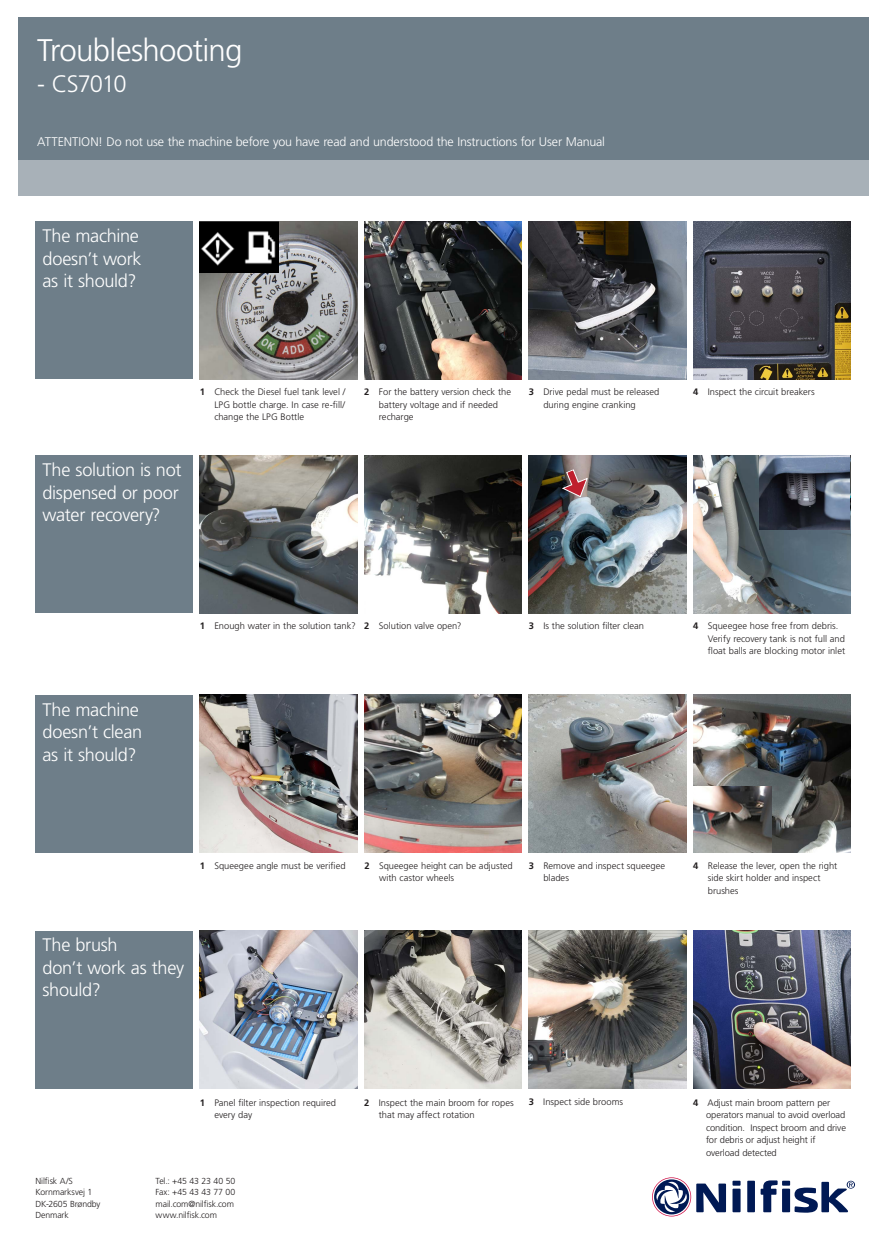
<style>
.page{position:relative;width:886px;height:1241px;background:#fff}
.page>*{position:absolute;margin:0;border:0;box-sizing:border-box;transform-origin:0 0}
.t1{font:300 31.25px "Frutiger LT Std";letter-spacing:-.025em;color:#fff}
.t2{font:300 23.75px "Frutiger LT Std";letter-spacing:-.05em;color:#fff}
.N_Quotes_29_36_Negat{font:300 18.12px/22.5px "Frutiger LT Std";letter-spacing:-.015em;color:#fff}
.N_Body_text_15_20{font:300 12.5px "Frutiger LT Std";letter-spacing:-.015em;color:#fff}
.N_Body_text_15_20-2{font:300 9.38px/12.5px "Frutiger LT Std";color:#231f20}
.t3{font:300 8.75px/11.2px "Frutiger LT Std";letter-spacing:-.015em;color:#231f20}
.s1{font-weight:700}
</style>
<div class="page">
<div style="left:18px;top:18px;width:850px;height:142px;background:#6e7e89"></div>
<div style="left:18px;top:160px;width:850px;height:36px;background:#a8b1b8"></div>
<div style="left:747px;top:1180px;width:8px;height:31px;background:#001954"></div>
<div style="left:732px;top:1188px;width:8px;height:23px;background:#001954"></div>
<div style="left:782px;top:1188px;width:8px;height:23px;background:#001954"></div>
<div style="left:732px;top:1180px;width:8px;height:5px;background:#001954"></div>
<div style="left:782px;top:1180px;width:8px;height:5px;background:#001954"></div>
<svg style="left:760px;top:1180px;width:17px;height:31px"></svg>
<svg style="left:652px;top:1177px;width:74px;height:39px"></svg>
<svg style="left:794px;top:1180px;width:61px;height:32px"></svg>
<img style="left:200px;top:221px;width:157px;height:158px">
<img style="left:364px;top:221px;width:158px;height:158px">
<img style="left:529px;top:221px;width:157px;height:158px">
<img style="left:693px;top:221px;width:157px;height:158px">
<div style="left:35px;top:221px;width:158px;height:158px;background:#6e7e89"></div>
<div style="left:35px;top:455px;width:158px;height:158px;background:#6e7e89"></div>
<div style="left:35px;top:694px;width:158px;height:158px;background:#6e7e89"></div>
<div style="left:35px;top:930px;width:158px;height:158px;background:#6e7e89"></div>
<img style="left:200px;top:455px;width:157px;height:158px">
<img style="left:364px;top:455px;width:158px;height:158px">
<img style="left:529px;top:455px;width:157px;height:158px">
<img style="left:693px;top:455px;width:157px;height:158px">
<img style="left:693px;top:694px;width:157px;height:158px">
<img style="left:200px;top:694px;width:157px;height:158px">
<img style="left:364px;top:694px;width:158px;height:158px">
<img style="left:529px;top:694px;width:157px;height:158px">
<img style="left:200px;top:930px;width:157px;height:158px">
<img style="left:364px;top:930px;width:158px;height:158px">
<img style="left:529px;top:930px;width:157px;height:158px">
<img style="left:693px;top:930px;width:157px;height:158px">
<svg style="left:561px;top:468px;width:28px;height:30px"></svg>
<img style="left:200px;top:221px;width:78px;height:51px">
<img style="left:693px;top:786px;width:79px;height:66px">
<img style="left:759px;top:455px;width:91px;height:74px">
<p class="t1" style="left:37px;top:32px;width:207px">Troubleshooting</p>
<p class="t2" style="left:37px;top:70px;width:91px">- CS7010</p>
<p class="N_Body_text_15_20" style="left:37px;top:134px;width:569px">ATTENTION! Do not use the machine before you have read and understood the Instructions for User Manual</p>
<p class="N_Quotes_29_36_Negat" style="left:43px;top:225px;width:101px">The machine doesn’t work as it should?</p>
<p class="N_Quotes_29_36_Negat" style="left:43px;top:459px;width:140px">The solution is not dispensed or poor water recovery?</p>
<p class="N_Body_text_15_20-2" style="left:214px;top:386px;width:133px;text-align:justify;text-indent:-15px"><span class="s1">1</span> Check the Diesel fuel tank level / LPG bottle charge. In case re-fill/ change the LPG Bottle</p>
<p class="N_Body_text_15_20-2" style="left:379px;top:386px;width:134px;text-indent:-15px"><span class="s1">2</span> For the battery version check the battery voltage and if needed recharge</p>
<p class="N_Body_text_15_20-2" style="left:543px;top:386px;width:117px;text-indent:-15px"><span class="s1">3</span> Drive pedal must be released during engine cranking</p>
<p class="N_Body_text_15_20-2" style="left:693px;top:386px;width:123px"><span class="s1">4</span> Inspect the circuit breakers</p>
<p class="N_Quotes_29_36_Negat" style="left:43px;top:698px;width:101px">The machine doesn’t clean as it should?</p>
<p class="N_Body_text_15_20-2" style="left:200px;top:620px;width:157px"><span class="s1">1</span> Enough water in the solution tank?</p>
<p class="N_Body_text_15_20-2" style="left:364px;top:620px;width:99px"><span class="s1">2</span> Solution valve open?</p>
<p class="N_Body_text_15_20-2" style="left:529px;top:620px;width:117px"><span class="s1">3</span> Is the solution filter clean</p>
<p class="N_Body_text_15_20-2" style="left:708px;top:620px;width:139px;text-indent:-15px"><span class="s1">4</span> Squeegee hose free from debris.<br>Verify recovery tank is not full and float balls are blocking motor inlet</p>
<p class="N_Body_text_15_20-2" style="left:200px;top:859px;width:147px"><span class="s1">1</span> Squeegee angle must be verified</p>
<p class="N_Body_text_15_20-2" style="left:379px;top:859px;width:135px;text-indent:-15px"><span class="s1">2</span> Squeegee height can be adjusted with castor wheels</p>
<p class="N_Body_text_15_20-2" style="left:543px;top:859px;width:123px;text-indent:-15px"><span class="s1">3</span> Remove and inspect squeegee blades</p>
<p class="N_Body_text_15_20-2" style="left:708px;top:859px;width:131px;text-indent:-15px"><span class="s1">4</span> Release the lever, open the right side skirt holder and inspect brushes</p>
<p class="N_Quotes_29_36_Negat" style="left:43px;top:934px;width:143px">The brush<br>don’t work as they should?</p>
<p class="N_Body_text_15_20-2" style="left:214px;top:1096px;width:123px;text-indent:-15px"><span class="s1">1</span> Panel filter inspection required every day</p>
<p class="N_Body_text_15_20-2" style="left:379px;top:1096px;width:136px;text-indent:-15px"><span class="s1">2</span> Inspect the main broom for ropes that may affect rotation</p>
<p class="N_Body_text_15_20-2" style="left:529px;top:1095px;width:96px"><span class="s1">3</span> Inspect side brooms</p>
<p class="N_Body_text_15_20-2" style="left:706px;top:1096px;width:141px;text-indent:-13px"><span class="s1">4</span> Adjust main broom pattern per operators manual to avoid overload condition. Inspect broom and drive for debris or adjust height if overload detected</p>
<p class="t3" style="left:35px;top:1175px;width:67px">Nilfisk A/S<br>Kornmarksvej 1<br>DK-2605 Brøndby<br>Denmark</p>
<p class="t3" style="left:156px;top:1175px;width:81px">Tel.: +45 43 23 40 50<br>Fax: +45 43 43 77 00 mail.com@nilfisk.com www.nilfisk.com</p>
</div>
